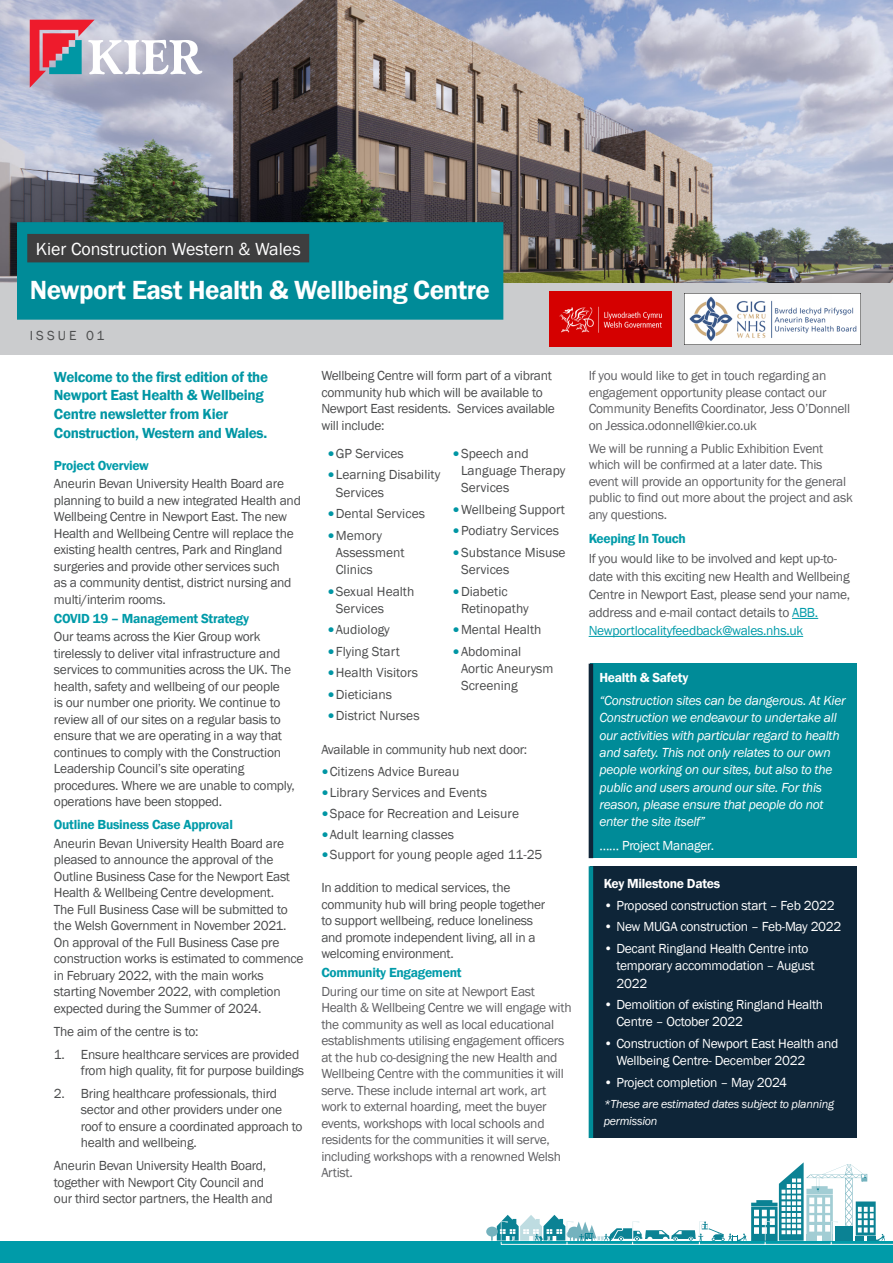
<style>
.page{position:relative;width:893px;height:1263px;background:#fff}
.page>*{position:absolute;margin:0;border:0;box-sizing:border-box;transform-origin:0 0}
.header_1{font:600 27px "Franklin Gothic";letter-spacing:-.02em;color:#fff}
.W_W_header{font:18px "Franklin Gothic";color:#fff}
.Body{font:600 15px/18.8px "Franklin Gothic";letter-spacing:-.02em;color:#0096a4}
.Body-2{font:13.5px/16.5px "Franklin Gothic";letter-spacing:-.02em;color:#4b4c4d}
.Body-3{font:13.5px/16.5px "Franklin Gothic";letter-spacing:-.02em;color:#606063}
.Body-4{font:13.5px/17.2px "Franklin Gothic";color:#4b4c4d}
.Body-5{font:13.5px/17.2px "Franklin Gothic";letter-spacing:-.02em;color:#fff}
.Body-6{font:italic 13.5px/17.2px "Franklin Gothic";letter-spacing:-.02em;color:#fff}
.t1{font:13.5px/18px "Franklin Gothic";letter-spacing:-.02em;color:#57585a}
.t2{font:600 13.5px "Franklin Gothic";letter-spacing:-.02em;color:#009ba9}
.Body-7{font:600 13.5px "Franklin Gothic";letter-spacing:-.02em;color:#fff}
.Body-8{font:italic 12px/17.2px "Franklin Gothic";letter-spacing:-.02em;color:#fff}
.s1{font-family:"Verdana";color:#0096a4}
.s2{color:#009ba9}
</style>
<div class="page">
<img style="left:0;top:0;width:893px;height:283px">
<div style="left:0;top:283px;width:893px;height:71px;background:#cbccce"></div>
<div style="left:17px;top:222px;width:486px;height:98px;background:#008b98"></div>
<div style="left:27px;top:234px;width:282px;height:28px;background:#3e3e3f"></div>
<div style="left:0;top:1242px;width:893px;height:21px;background:#009ba9"></div>
<hr style="left:501px;top:1244px;width:392px;height:1px;background:#f5f7f7">
<svg style="left:486px;top:1162px;width:399px;height:82px"></svg>
<svg style="left:792px;top:618px;width:26px;height:1px"></svg>
<hr style="left:589px;top:636px;width:214px;height:1px;background:#009ba9">
<div style="left:591px;top:664px;width:266px;height:194px;background:#008b98"></div>
<hr style="left:589px;top:664px;width:4px;height:194px;background:#0e2538">
<div style="left:591px;top:866px;width:266px;height:272px;background:#0e2538"></div>
<hr style="left:589px;top:866px;width:4px;height:272px;background:#008b98">
<img style="left:685px;top:294px;width:176px;height:50px">
<img style="left:550px;top:291px;width:121px;height:56px">
<svg style="left:30px;top:20px;width:172px;height:68px;background:#bca5b5"></svg>
<p class="W_W_header" style="left:36px;top:238px;width:266px">Kier Construction Western &amp; Wales</p>
<p class="header_1" style="left:30px;top:273px;width:462px">Newport East Health &amp; Wellbeing Centre</p>
<p class="Body-2" style="left:30px;top:327px;width:76px">ISSUE 01</p>
<p class="Body" style="left:54px;top:367px;width:216px">Welcome to the first edition of the<br>Newport East Health &amp; Wellbeing<br>Centre newsletter from Kier<br>Construction, Western and Wales.</p>
<p class="t2" style="left:54px;top:457px;width:97px">Project Overview</p>
<p class="Body-2" style="left:54px;top:476px;width:249px">Aneurin Bevan University Health Board are planning to build a new integrated Health and Wellbeing Centre in Newport East. The new Health and Wellbeing Centre will replace the existing health centres, Park and Ringland surgeries and provide other services such<br>as a community dentist, district nursing and multi/interim rooms.</p>
<p class="t2" style="left:54px;top:610px;width:197px">COVID 19 – Management Strategy</p>
<p class="Body-2" style="left:54px;top:629px;width:242px">Our teams across the Kier Group work tirelessly to deliver vital infrastructure and services to communities across the UK. The health, safety and wellbeing of our people<br>is our number one priority. We continue to review all of our sites on a regular basis to ensure that we are operating in a way that continues to comply with the Construction Leadership Council’s site operating procedures. Where we are unable to comply, operations have been stopped.</p>
<p class="t2" style="left:54px;top:816px;width:180px">Outline Business Case Approval</p>
<p class="Body-2" style="left:54px;top:835px;width:251px">Aneurin Bevan University Health Board are pleased to announce the approval of the Outline Business Case for the Newport East Health &amp; Wellbeing Centre development.<br>The Full Business Case will be submitted to the Welsh Government in November 2021.<br>On approval of the Full Business Case pre construction works is estimated to commence in February 2022, with the main works starting November 2022, with completion expected during the Summer of 2024.</p>
<p class="Body-2" style="left:54px;top:1023px;width:146px">The aim of the centre is to:</p>
<p class="Body-2" style="left:81px;top:1046px;width:225px;text-indent:-27px">1. Ensure healthcare services are provided from high quality, fit for purpose buildings</p>
<p class="Body-2" style="left:81px;top:1085px;width:223px;text-indent:-27px">2. Bring healthcare professionals, third sector and other providers under one roof to ensure a coordinated approach to health and wellbeing.</p>
<p class="Body-2" style="left:54px;top:1158px;width:220px">Aneurin Bevan University Health Board, together with Newport City Council and our third sector partners, the Health and</p>
<p class="Body-2" style="left:321px;top:368px;width:235px">Wellbeing Centre will form part of a vibrant community hub which will be available to Newport East residents. Services available will include:</p>
<p class="Body-4" style="left:327px;top:445px;width:78px"><span class="s1">•</span>GP Services</p>
<p class="Body-4" style="left:336px;top:466px;width:106px;text-indent:-9px"><span class="s1">•</span>Learning Disability<br>Services</p>
<p class="Body-4" style="left:327px;top:505px;width:99px"><span class="s1">•</span>Dental Services</p>
<p class="Body-4" style="left:336px;top:527px;width:70px;text-indent:-9px"><span class="s1">•</span>Memory<br>Assessment<br>Clinics</p>
<p class="Body-4" style="left:336px;top:583px;width:80px;text-indent:-9px"><span class="s1">•</span>Sexual Health<br>Services</p>
<p class="Body-4" style="left:327px;top:621px;width:64px"><span class="s1">•</span>Audiology</p>
<p class="Body-4" style="left:327px;top:643px;width:74px"><span class="s1">•</span>Flying Start</p>
<p class="Body-4" style="left:327px;top:664px;width:92px"><span class="s1">•</span>Health Visitors</p>
<p class="Body-4" style="left:327px;top:686px;width:66px"><span class="s1">•</span>Dieticians</p>
<p class="Body-4" style="left:327px;top:707px;width:94px"><span class="s1">•</span>District Nurses</p>
<p class="Body-4" style="left:461px;top:445px;width:106px;text-indent:-9px"><span class="s1">•</span>Speech and<br>Language Therapy<br>Services</p>
<p class="Body-4" style="left:452px;top:501px;width:114px"><span class="s1">•</span>Wellbeing Support</p>
<p class="Body-4" style="left:452px;top:522px;width:108px"><span class="s1">•</span>Podiatry Services</p>
<p class="Body-4" style="left:461px;top:544px;width:106px;text-indent:-9px"><span class="s1">•</span>Substance Misuse<br>Services</p>
<p class="Body-4" style="left:461px;top:583px;width:69px;text-indent:-9px"><span class="s1">•</span>Diabetic<br>Retinopathy</p>
<p class="Body-4" style="left:452px;top:621px;width:90px"><span class="s1">•</span>Mental Health</p>
<p class="Body-4" style="left:461px;top:643px;width:94px;text-indent:-9px"><span class="s1">•</span>Abdominal<br>Aortic Aneurysm<br>Screening</p>
<p class="Body-2" style="left:321px;top:741px;width:208px">Available in community hub next door:</p>
<p class="Body-4" style="left:321px;top:763px;width:140px"><span class="s1">•</span>Citizens Advice Bureau</p>
<p class="Body-4" style="left:321px;top:784px;width:167px"><span class="s1">•</span>Library Services and Events</p>
<p class="Body-4" style="left:321px;top:805px;width:199px"><span class="s1">•</span>Space for Recreation and Leisure</p>
<p class="Body-4" style="left:321px;top:826px;width:134px"><span class="s1">•</span>Adult learning classes</p>
<p class="Body-4" style="left:321px;top:846px;width:223px"><span class="s1">•</span>Support for young people aged 11-25</p>
<p class="Body-2" style="left:321px;top:880px;width:226px">In addition to medical services, the community hub will bring people together to support wellbeing, reduce loneliness and promote independent living, all in a welcoming environment.</p>
<p class="t2" style="left:321px;top:964px;width:142px">Community Engagement</p>
<p class="Body-3" style="left:321px;top:983px;width:252px">During our time on site at Newport East Health &amp; Wellbeing Centre we will engage with the community as well as local educational establishments utilising engagement officers at the hub co-designing the new Health and Wellbeing Centre with the communities it will serve. These include internal art work, art work to external hoarding, meet the buyer events, workshops with local schools and residents for the communities it will serve, including workshops with a renowned Welsh Artist.</p>
<p class="Body-3" style="left:589px;top:368px;width:263px">If you would like to get in touch regarding an engagement opportunity please contact our Community Benefits Coordinator, Jess O’Donnell on Jessica.odonnell@kier.co.uk</p>
<p class="Body-3" style="left:589px;top:440px;width:266px">We will be running a Public Exhibition Event which will be confirmed at a later date. This event will provide an opportunity for the general public to find out more about the project and ask any questions.</p>
<p class="t2" style="left:589px;top:530px;width:99px">Keeping In Touch</p>
<p class="t1" style="left:589px;top:550px;width:263px">If you would like to be involved and kept up-to&shy;date with this exciting new Health and Wellbeing Centre in Newport East, please send your name, address and e-mail contact details to <span class="s2">ABB.<br>Newportlocalityfeedback@wales.nhs.uk</span></p>
<p class="Body-7" style="left:599px;top:669px;width:90px">Health &amp; Safety</p>
<p class="Body-6" style="left:599px;top:692px;width:248px">“Construction sites can be dangerous. At Kier Construction we endeavour to undertake all our activities with particular regard to health and safety. This not only relates to our own people working on our sites, but also to the public and users around our site. For this reason, please ensure that people do not enter the site itself”</p>
<p class="Body-5" style="left:599px;top:837px;width:116px">…… Project Manager.</p>
<p class="Body-7" style="left:604px;top:876px;width:118px">Key Milestone Dates</p>
<p class="Body-5" style="left:604px;top:897px;width:232px">• Proposed construction start – Feb 2022</p>
<p class="Body-5" style="left:604px;top:919px;width:239px">• New MUGA construction – Feb-May 2022</p>
<p class="Body-5" style="left:616px;top:940px;width:200px;text-indent:-13px">• Decant Ringland Health Centre into temporary accommodation – August<br>2022</p>
<p class="Body-5" style="left:616px;top:996px;width:208px;text-indent:-13px">• Demolition of existing Ringland Health<br>Centre – October 2022</p>
<p class="Body-5" style="left:616px;top:1035px;width:223px;text-indent:-13px">• Construction of Newport East Health and<br>Wellbeing Centre- December 2022</p>
<p class="Body-5" style="left:604px;top:1074px;width:185px">• Project completion – May 2024</p>
<p class="Body-8" style="left:604px;top:1095px;width:232px">*These are estimated dates subject to planning permission</p>
</div>
